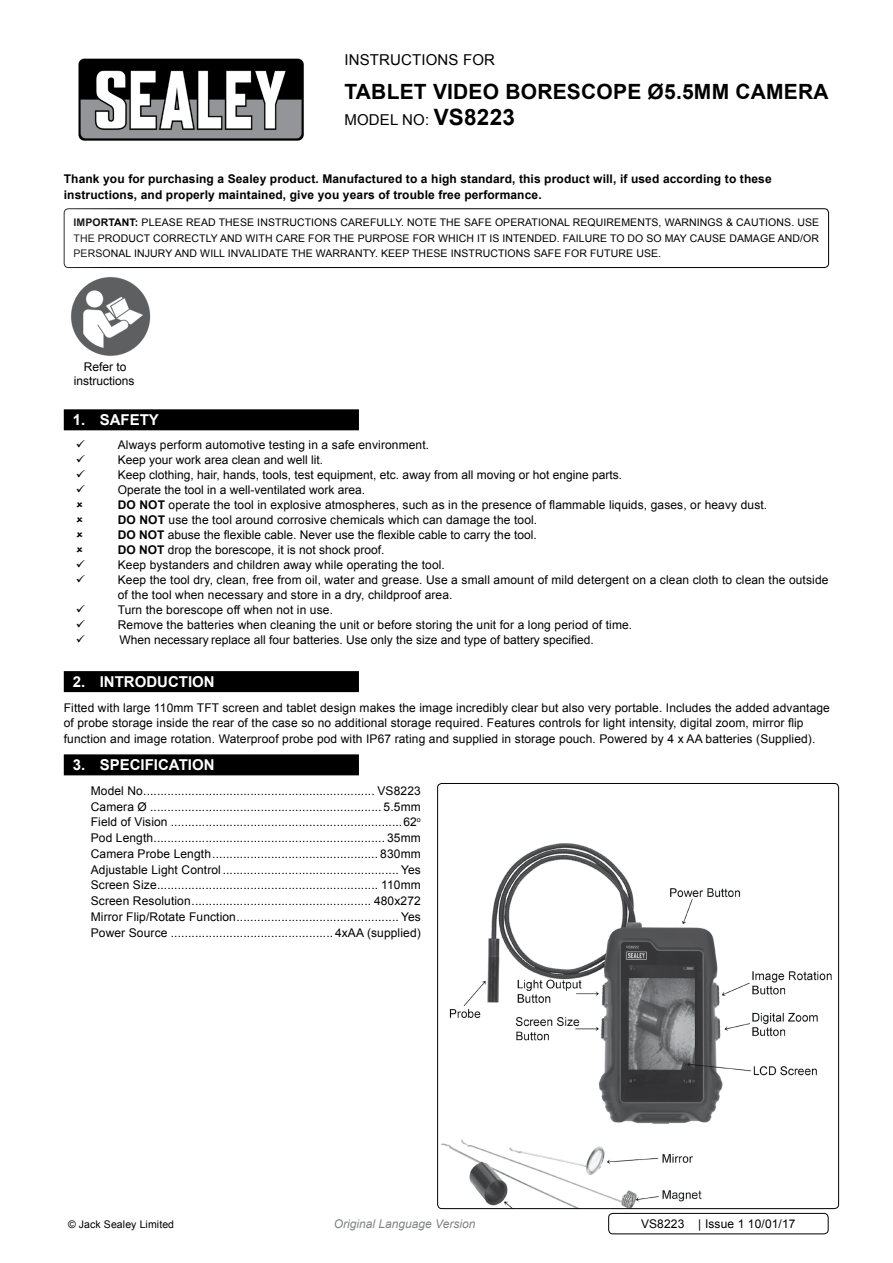
<style>
.page{position:relative;width:893px;height:1263px;background:#fff}
.page>*{position:absolute;margin:0;border:0;box-sizing:border-box;transform-origin:0 0}
.t1{font:700 21px "Arial";letter-spacing:.01em;color:#000}
.t2{font:700 15px "Arial";color:#fff}
.t3{font:15px "Arial";letter-spacing:.01em;color:#000}
.t4{font:12px/15.8px "Arial";letter-spacing:.01em;color:#000}
.t5{font:700 12px/15.8px "Arial";letter-spacing:.01em;color:#000}
.t6{font:italic 12px "Arial";color:#808285}
.t7{font:10.5px/15.8px "Arial";letter-spacing:.01em;color:#000;text-align:justify}
.s1{font-weight:700;font-size:22.5px}
.s2{font-weight:700}
</style>
<div class="page">
<img style="left:78px;top:58px;width:226px;height:83px">
<div style="left:64px;top:208px;width:765px;height:60px;border:1px solid #000;border-radius:4px"></div>
<div style="left:64px;top:409px;width:295px;height:21px;background:#000"></div>
<div style="left:64px;top:671px;width:295px;height:21px;background:#000"></div>
<div style="left:64px;top:754px;width:295px;height:21px;background:#000"></div>
<div style="left:608px;top:1213px;width:220px;height:21px;border:1px solid #000;border-radius:4px"></div>
<img style="left:71px;top:277px;width:80px;height:79px">
<img style="left:441px;top:783px;width:398px;height:425px">
<p class="t3" style="left:344px;top:50px;width:152px">instructions for</p>
<h1 class="t1" style="left:344px;top:78px;width:486px">tablet video borescope Ø5.5mm camera</h1>
<p class="t3" style="left:344px;top:110px;width:172px">model no: <span class="s1">VS8223</span></p>
<p class="t5" style="left:64px;top:171px;width:709px">Thank you for purchasing a Sealey product. Manufactured to a high standard, this product will, if used according to these instructions, and properly maintained, give you years of trouble free performance.</p>
<p class="t7" style="left:74px;top:214px;width:747px"><span class="s2">IMPORTANT:</span> PLEASE READ THESE INSTRUCTIONS CAREFULLY. NOTE THE SAFE OPERATIONAL REQUIREMENTS, WARNINGS &amp; CAUTIONS. USE THE PRODUCT CORRECTLY AND WITH CARE FOR THE PURPOSE FOR WHICH IT IS INTENDED. FAILURE TO DO SO MAY CAUSE DAMAGE AND/OR PERSONAL INJURY AND WILL INVALIDATE THE WARRANTY. KEEP THESE INSTRUCTIONS SAFE FOR FUTURE USE.</p>
<p class="t4" style="left:74px;top:359px;width:62px;line-height:14.4px;text-align:center">Refer to instructions</p>
<p class="t2" style="left:73px;top:410px;width:88px">1. safety</p>
<p class="t4" style="left:118px;top:437px;width:313px">Always perform automotive testing in a safe environment.</p>
<p class="t4" style="left:118px;top:452px;width:207px">Keep your work area clean and well lit.</p>
<p class="t4" style="left:118px;top:467px;width:506px">Keep clothing, hair, hands, tools, test equipment, etc. away from all moving or hot engine parts.</p>
<p class="t4" style="left:103px;top:482px;width:264px">O perate the tool in a well-ventilated work area.</p>
<p class="t4" style="left:118px;top:497px;width:651px"><span class="s2">Do not</span> operate the tool in explosive atmospheres, such as in the presence of flammable liquids, gases, or heavy dust.</p>
<p class="t4" style="left:118px;top:512px;width:421px"><span class="s2">Do not</span> use the tool around corrosive chemicals which can damage the tool.</p>
<p class="t4" style="left:118px;top:527px;width:420px"><span class="s2">Do not</span> abuse the flexible cable. Never use the flexible cable to carry the tool.</p>
<p class="t5" style="left:118px;top:542px;width:31px">DO NOT</p>
<p class="t4" style="left:118px;top:542px;width:712px;line-height:15px;text-indent:50px">drop the borescope, it is not shock proof.<br>Keep bystanders and children away while operating the tool.<br>Keep the tool dry, clean, free from oil, water and grease. Use a small amount of mild detergent on a clean cloth to clean the outside of the tool when necessary and store in a dry, childproof area.<br>Turn the borescope off when not in use.<br>Remove the batteries when cleaning the unit or before storing the unit for a long period of time.<br>When necessary replace all four batteries. Use only the size and type of battery specified.</p>
<p class="t2" style="left:73px;top:672px;width:143px">2. introduction</p>
<p class="t4" style="left:64px;top:700px;width:768px">Fitted with large 110mm TFT screen and tablet design makes the image incredibly clear but also very portable. Includes the added advantage of probe storage inside the rear of the case so no additional storage required. Features controls for light intensity, digital zoom, mirror flip function and image rotation. Waterproof probe pod with IP67 rating and supplied in storage pouch. Powered by 4 x AA batteries (Supplied).</p>
<p class="t2" style="left:73px;top:755px;width:143px">3. specification</p>
<p class="t4" style="left:91px;top:783px;width:332px;text-align:justify">Model No................................................................... VS8223<br>Camera Ø ................................................................... 5.5mm Field of Vision ...................................................................62<sup>o </sup>Pod Length................................................................... 35mm Camera Probe Length................................................ 830mm Adjustable Light Control ................................................... Yes Screen Size................................................................ 110mm Screen Resolution.................................................... 480x272<br>Mirror Flip/Rotate Function............................................... Yes Power Source ............................................... 4xAA (supplied)</p>
<p class="t7" style="left:68px;top:1217px;width:108px">© Jack Sealey Limited</p>
<p class="t6" style="left:334px;top:1216px;width:143px">Original Language Version</p>
<p class="t4" style="left:641px;top:1216px;width:156px">VS8223 | Issue 1 10/01/17</p>
</div>
